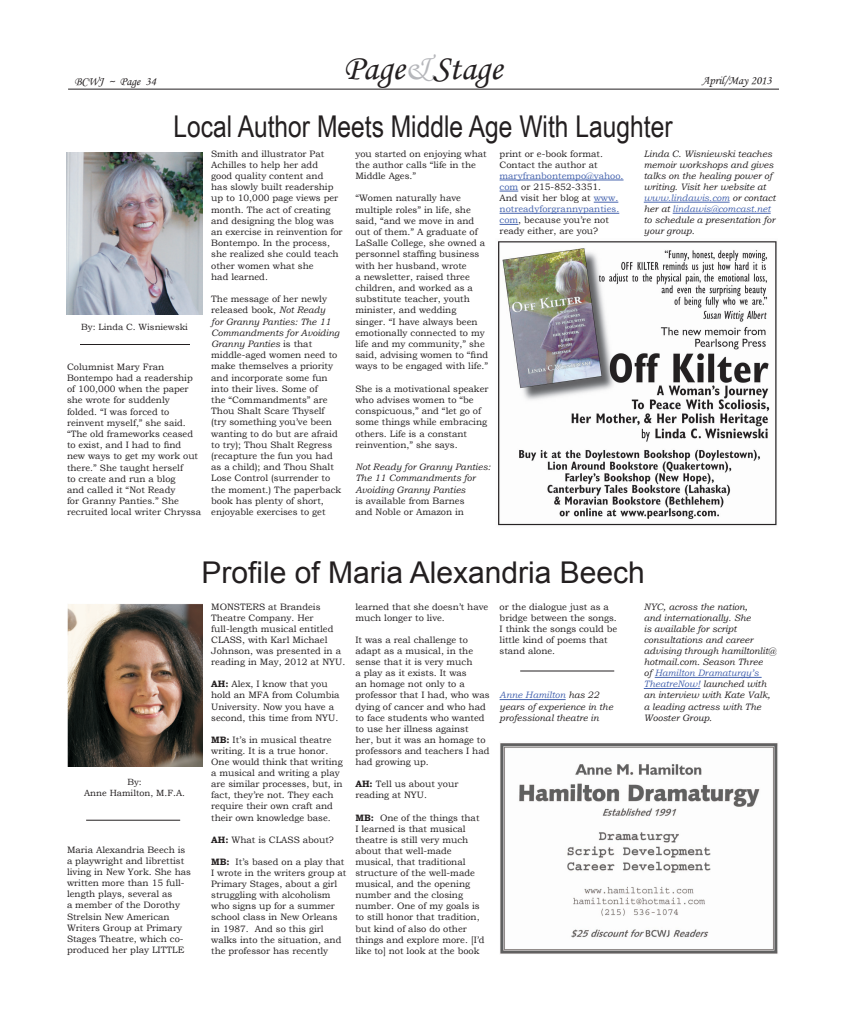
<style>
.page{position:relative;width:846px;height:1026px;background:#fff}
.page>*{position:absolute;margin:0;border:0;box-sizing:border-box;transform-origin:0 0}
.t1{font:36px "Monotype Corsiva";color:#231f20}
.t2{font:30px "Arial Narrow";color:#231f20}
.t3{font:30px "Arial";color:#231f20}
.t4{font:12px "Monotype Corsiva";color:#231f20}
.t5{font:9.2px/11.1px "Bookman Old Style";color:#231f20}
.t6{font:italic 9.2px/11.1px "Bookman Old Style";color:#231f20}
.t7{font:9px/10.8px "Bookman Old Style";color:#231f20;text-align:center}
.s1{color:#b6b7bb}
.s2{font-style:italic}
.s3{color:#4563ae}
.s4{font-weight:700}
</style>
<div class="page">
<hr style="left:68px;top:89px;width:711px;height:1px;background:#231f20">
<img style="left:67px;top:152px;width:135px;height:162px">
<hr style="left:80px;top:344px;width:110px;height:1px;background:#231f20">
<img style="left:67px;top:604px;width:135px;height:163px">
<img style="left:500px;top:743px;width:278px;height:211px">
<hr style="left:86px;top:820px;width:94px;height:1px;background:#231f20">
<hr style="left:500px;top:699px;width:66px;height:1px;background:#4563ae">
<hr style="left:655px;top:677px;width:107px;height:1px;background:#4563ae">
<hr style="left:644px;top:688px;width:56px;height:1px;background:#4563ae">
<hr style="left:520px;top:670px;width:94px;height:2px;background:#231f20">
<img style="left:498px;top:241px;width:279px;height:285px">
<hr style="left:500px;top:180px;width:124px;height:1px;background:#4563ae">
<svg style="left:500px;top:191px;width:18px;height:1px"></svg>
<svg style="left:594px;top:202px;width:24px;height:1px"></svg>
<hr style="left:500px;top:213px;width:119px;height:1px;background:#4563ae">
<svg style="left:500px;top:224px;width:18px;height:1px"></svg>
<hr style="left:644px;top:202px;width:86px;height:1px;background:#4563ae">
<hr style="left:673px;top:213px;width:98px;height:1px;background:#4563ae">
<h1 class="t1" style="left:343px;top:46px;width:161px">Page<span class="s1">&amp;</span>Stage</h1>
<h3 class="t4" style="left:74px;top:74px;width:83px">BCWJ ~ Page 34</h3>
<h3 class="t4" style="left:702px;top:73px;width:71px">April/May 2013</h3>
<h2 class="t2" style="left:173px;top:104px;width:501px">Local Author Meets Middle Age With Laughter</h2>
<p class="t7" style="left:81px;top:322px;width:108px">By: Linda C. Wisniewski</p>
<p class="t5" style="left:67px;top:361px;width:136px">Columnist Mary Fran<br>Bontempo had a readership of 100,000 when the paper she wrote for suddenly folded. “I was forced to reinvent myself,” she said. “The old frameworks ceased to exist, and I had to find new ways to get my work out there.” She taught herself<br>to create and run a blog<br>and called it “Not Ready<br>for Granny Panties.” She recruited local writer Chryssa</p>
<p class="t5" style="left:211px;top:148px;width:133px">Smith and illustrator Pat<br>Achilles to help her add<br>good quality content and<br>has slowly built readership up to 10,000 page views per month. The act of creating and designing the blog was an exercise in reinvention for<br>Bontempo. In the process, she realized she could teach other women what she<br>had learned.</p>
<p class="t5" style="left:211px;top:294px;width:132px">The message of her newly released book, <span class="s2">Not Ready<br>for Granny Panties: The 11<br>Commandments for Avoiding<br>Granny Panties</span> is that middle-aged women need to make themselves a priority and incorporate some fun into their lives. Some of<br>the “Commandments” are<br>Thou Shalt Scare Thyself (try something you’ve been wanting to do but are afraid to try); Thou Shalt Regress (recapture the fun you had as a child); and Thou Shalt<br>Lose Control (surrender to the moment.) The paperback book has plenty of short, enjoyable exercises to get</p>
<p class="t5" style="left:355px;top:148px;width:133px">you started on enjoying what the author calls “life in the<br>Middle Ages.”</p>
<p class="t5" style="left:355px;top:193px;width:134px">“Women naturally have multiple roles” in life, she said, “and we move in and out of them.” A graduate of<br>LaSalle College, she owned a personnel staffing business with her husband, wrote<br>a newsletter, raised three children, and worked as a substitute teacher, youth minister, and wedding singer. “I have always been emotionally connected to my life and my community,” she said, advising women to “find ways to be engaged with life.”</p>
<p class="t5" style="left:355px;top:383px;width:135px">She is a motivational speaker who advises women to “be conspicuous,” and “let go of some things while embracing others. Life is a constant reinvention,” she says.</p>
<p class="t6" style="left:355px;top:461px;width:137px">Not Ready for Granny Panties:<br>The 11 Commandments for<br>Avoiding Granny Panties</p>
<p class="t5" style="left:355px;top:495px;width:111px">is available from Barnes and Noble or Amazon in</p>
<p class="t5" style="left:500px;top:148px;width:105px">print or e-book format.<br>Contact the author at</p>
<p class="t5" style="left:500px;top:170px;width:125px"><span class="s3">maryfranbontempo@yahoo. com</span> or 215-852-3351.<br>And visit her blog at <span class="s3">www. notreadyforgrannypanties. com</span>, because you’re not ready either, are you?</p>
<p class="t6" style="left:644px;top:148px;width:133px">Linda C. Wisniewski teaches memoir workshops and gives talks on the healing power of writing. Visit her website at <span class="s3">www.lindawis.com</span> or contact her at <span class="s3">lindawis@comcast.net </span>to schedule a presentation for your group.</p>
<p class="t7" style="left:84px;top:777px;width:102px">By:<br>Anne Hamilton, M.F.A.</p>
<p class="t5" style="left:67px;top:844px;width:125px">Maria Alexandria Beech is a playwright and librettist living in New York. She has written more than 15 full&shy;length plays, several as<br>a member of the Dorothy<br>Strelsin New American<br>Writers Group at Primary<br>Stages Theatre, which co&shy;produced her play LITTLE</p>
<h2 class="t3" style="left:201px;top:553px;width:445px">Profile of Maria Alexandria Beech</h2>
<p class="t5" style="left:211px;top:601px;width:136px">MONSTERS at Brandeis<br>Theatre Company. Her full-length musical entitled<br>CLASS, with Karl Michael<br>Johnson, was presented in a reading in May, 2012 at NYU.</p>
<p class="t5" style="left:211px;top:679px;width:130px"><span class="s4">AH:</span> Alex, I know that you hold an MFA from Columbia<br>University. Now you have a second, this time from NYU.</p>
<p class="t5" style="left:211px;top:734px;width:133px"><span class="s4">MB:</span> It’s in musical theatre writing. It is a true honor.<br>One would think that writing a musical and writing a play are similar processes, but, in fact, they’re not. They each require their own craft and their own knowledge base.</p>
<p class="t5" style="left:211px;top:834px;width:124px"><span class="s4">AH:</span> What is CLASS about?</p>
<p class="t5" style="left:211px;top:856px;width:137px"><span class="s4">MB:</span> It’s based on a play that<br>I wrote in the writers group at<br>Primary Stages, about a girl struggling with alcoholism who signs up for a summer school class in New Orleans in 1987. And so this girl walks into the situation, and the professor has recently</p>
<p class="t5" style="left:355px;top:601px;width:135px">learned that she doesn’t have much longer to live.</p>
<p class="t5" style="left:355px;top:634px;width:136px">It was a real challenge to adapt as a musical, in the sense that it is very much<br>a play as it exists. It was<br>an homage not only to a professor that I had, who was dying of cancer and who had to face students who wanted to use her illness against<br>her, but it was an homage to professors and teachers I had had growing up.</p>
<p class="t5" style="left:355px;top:779px;width:105px"><span class="s4">AH:</span> Tell us about your reading at NYU.</p>
<p class="t5" style="left:355px;top:812px;width:131px"><span class="s4">MB:</span> One of the things that<br>I learned is that musical theatre is still very much about that well-made musical, that traditional structure of the well-made musical, and the opening number and the closing number. One of my goals is to still honor that tradition, but kind of also do other things and explore more. [I’d like to] not look at the book</p>
<p class="t5" style="left:500px;top:601px;width:119px">or the dialogue just as a bridge between the songs.<br>I think the songs could be little kind of poems that stand alone.</p>
<p class="t6" style="left:500px;top:690px;width:115px"><span class="s3">Anne Hamilton</span> has 22 years of experience in the professional theatre in</p>
<p class="t6" style="left:644px;top:601px;width:133px">NYC, across the nation,<br>and internationally. She<br>is available for script consultations and career advising through hamiltonlit@ hotmail.com. Season Three<br>of <span class="s3">Hamilton Dramaturgy’s<br>TheatreNow!</span> launched with an interview with Kate Valk, a leading actress with The<br>Wooster Group.</p>
</div>
